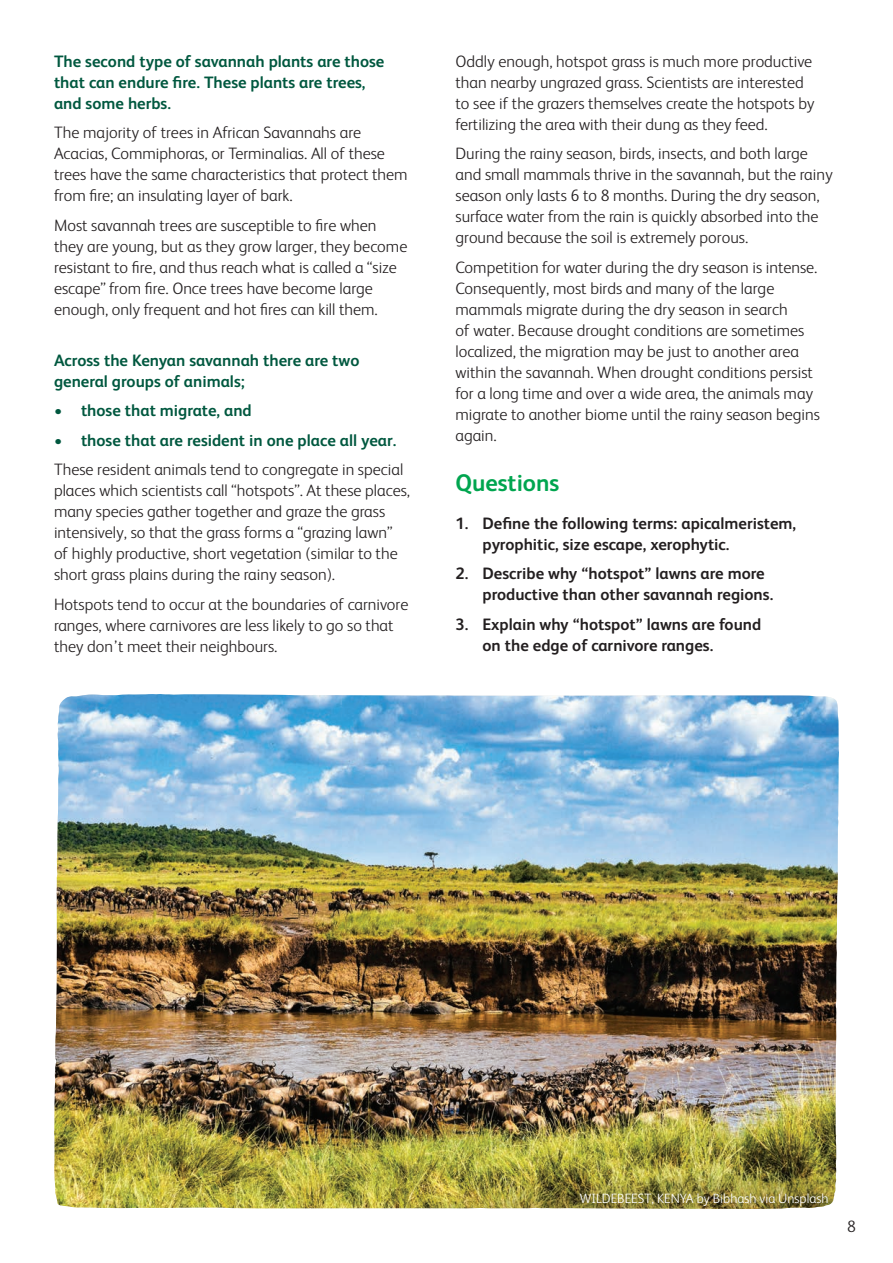
<style>
.page{position:relative;width:893px;height:1263px;background:#fff}
.page>*{position:absolute;margin:0;border:0;box-sizing:border-box;transform-origin:0 0}
.t1{font:700 24px "FS Albert";color:#00a54f}
.t2{font:300 16.5px/21px "FS Albert";color:#231f20}
.t3{font:700 16.5px/21px "FS Albert";color:#00583f}
.t4{font:700 16.5px/21px "FS Albert";color:#231f20}
.t5{font:300 13.5px "FS Albert";color:#fff}
</style>
<div class="page">
<img style="left:114px;top:695px;width:725px;height:514px">
<img style="left:54px;top:694px;width:492px;height:514px">
<p class="t3" style="left:54px;top:50px;width:332px">The second type of savannah plants are those that can endure fire. These plants are trees, and some herbs.</p>
<p class="t2" style="left:54px;top:121px;width:355px">The majority of trees in African Savannahs are Acacias, Commiphoras, or Terminalias. All of these trees have the same characteristics that protect them from fire; an insulating layer of bark.</p>
<p class="t2" style="left:54px;top:214px;width:355px">Most savannah trees are susceptible to fire when they are young, but as they grow larger, they become resistant to fire, and thus reach what is called a “size escape” from fire. Once trees have become large enough, only frequent and hot fires can kill them.</p>
<p class="t3" style="left:54px;top:349px;width:307px">Across the Kenyan savannah there are two general groups of animals;</p>
<p class="t3" style="left:54px;top:399px;width:199px">• those that migrate, and</p>
<p class="t3" style="left:54px;top:429px;width:344px">• those that are resident in one place all year.</p>
<p class="t2" style="left:54px;top:458px;width:358px">These resident animals tend to congregate in special places which scientists call “hotspots”. At these places, many species gather together and graze the grass intensively, so that the grass forms a “grazing lawn” of highly productive, short vegetation (similar to the short grass plains during the rainy season).</p>
<p class="t2" style="left:54px;top:593px;width:356px">Hotspots tend to occur at the boundaries of carnivore ranges, where carnivores are less likely to go so that they don’t meet their neighbours.</p>
<p class="t2" style="left:455px;top:50px;width:360px">Oddly enough, hotspot grass is much more productive than nearby ungrazed grass. Scientists are interested to see if the grazers themselves create the hotspots by fertilizing the area with their dung as they feed.</p>
<p class="t2" style="left:455px;top:142px;width:379px">During the rainy season, birds, insects, and both large and small mammals thrive in the savannah, but the rainy season only lasts 6 to 8 months. During the dry season, surface water from the rain is quickly absorbed into the ground because the soil is extremely porous.</p>
<p class="t2" style="left:455px;top:256px;width:366px">Competition for water during the dry season is intense.<br>Consequently, most birds and many of the large mammals migrate during the dry season in search<br>of water. Because drought conditions are sometimes localized, the migration may be just to another area within the savannah. When drought conditions persist for a long time and over a wide area, the animals may migrate to another biome until the rainy season begins again.</p>
<h1 class="t1" style="left:455px;top:466px;width:106px">Questions</h1>
<p class="t4" style="left:482px;top:512px;width:315px;text-indent:-27px">1. Define the following terms: apicalmeristem, pyrophitic, size escape, xerophytic.</p>
<p class="t4" style="left:482px;top:562px;width:292px;text-indent:-27px">2. Describe why “hotspot” lawns are more productive than other savannah regions.</p>
<p class="t4" style="left:482px;top:613px;width:280px;text-indent:-27px">3. Explain why “hotspot” lawns are found on the edge of carnivore ranges.</p>
<p class="t5" style="left:580px;top:1189px;width:250px">WILDEBEEST, KENYA by Bibhash via Unsplash</p>
<p class="t2" style="left:847px;top:1215px;width:10px">8</p>
</div>
